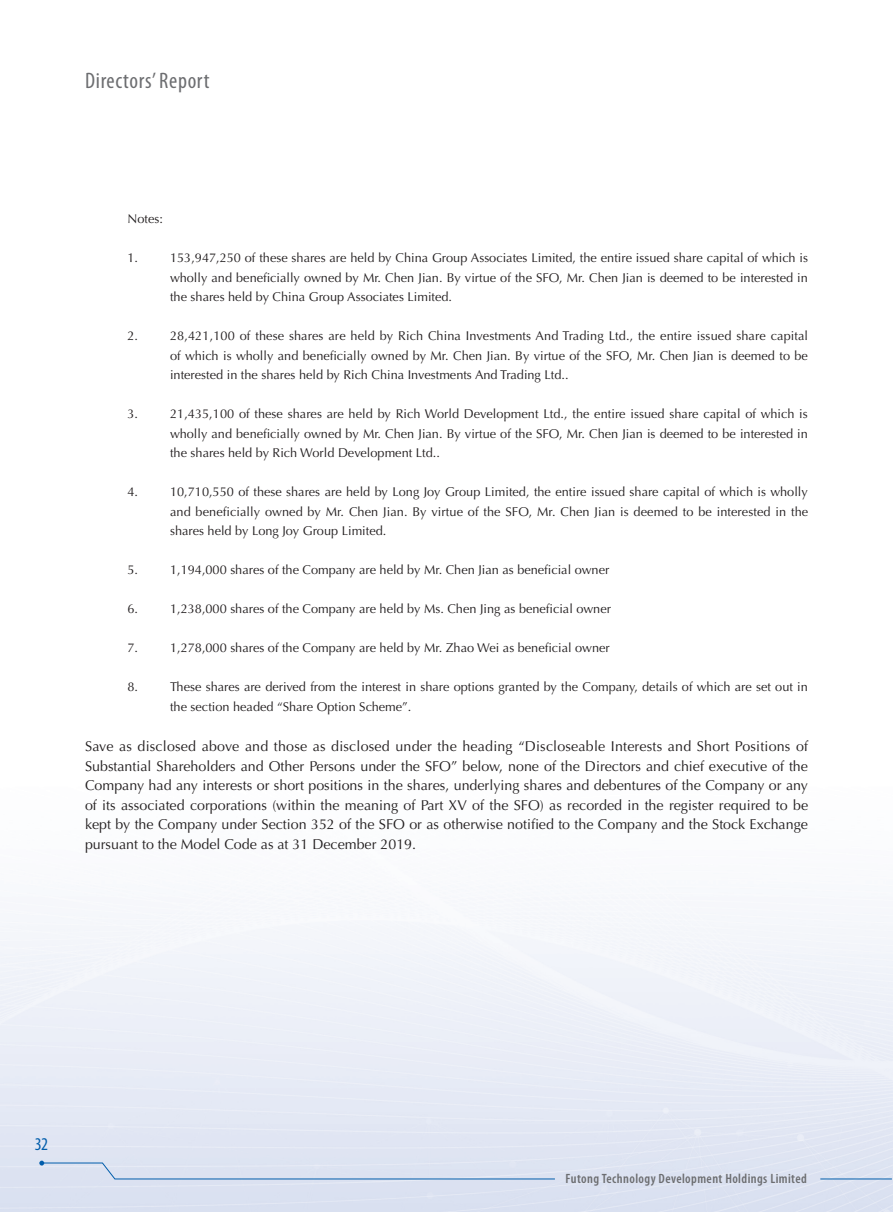
<style>
.page{position:relative;width:893px;height:1212px;background:#fff}
.page>*{position:absolute;margin:0;border:0;box-sizing:border-box;transform-origin:0 0}
.t1{font:condensed 22.5px "Myriad Pro";letter-spacing:.03em;color:#6c6d70}
.t2{font:condensed 18px "Myriad Pro";color:#015dab}
.t3{font:14.25px/19.5px "Optima LT Std";color:#231f20;text-align:justify}
.t4{font:600 condensed 13.5px "Myriad Pro";letter-spacing:.03em;color:#6c6d70}
.t5{font:12.75px/19.5px "Optima LT Std";color:#231f20;text-align:justify}
</style>
<div class="page">
<svg style="left:39px;top:1160px;width:517px;height:20px;background:#d1dced"></svg>
<hr style="left:820px;top:1178px;width:72px;height:1px;background:#015dab">
<h1 class="t1" style="left:85px;top:67px;width:126px">Directors’ Report</h1>
<p class="t5" style="left:128px;top:209px;width:37px">Notes:</p>
<p class="t5" style="left:128px;top:248px;width:12px">1.</p>
<p class="t5" style="left:170px;top:248px;width:639px">153,947,250 of these shares are held by China Group Associates Limited, the entire issued share capital of which is wholly and beneficially owned by Mr. Chen Jian. By virtue of the SFO, Mr. Chen Jian is deemed to be interested in the shares held by China Group Associates Limited.</p>
<p class="t5" style="left:128px;top:326px;width:12px">2.</p>
<p class="t5" style="left:170px;top:326px;width:640px">28,421,100 of these shares are held by Rich China Investments And Trading Ltd., the entire issued share capital of which is wholly and beneficially owned by Mr. Chen Jian. By virtue of the SFO, Mr. Chen Jian is deemed to be interested in the shares held by Rich China Investments And Trading Ltd..</p>
<p class="t5" style="left:128px;top:404px;width:12px">3.</p>
<p class="t5" style="left:170px;top:404px;width:639px">21,435,100 of these shares are held by Rich World Development Ltd., the entire issued share capital of which is wholly and beneficially owned by Mr. Chen Jian. By virtue of the SFO, Mr. Chen Jian is deemed to be interested in the shares held by Rich World Development Ltd..</p>
<p class="t5" style="left:128px;top:482px;width:12px">4.</p>
<p class="t5" style="left:170px;top:482px;width:640px">10,710,550 of these shares are held by Long Joy Group Limited, the entire issued share capital of which is wholly and beneficially owned by Mr. Chen Jian. By virtue of the SFO, Mr. Chen Jian is deemed to be interested in the shares held by Long Joy Group Limited.</p>
<p class="t5" style="left:128px;top:560px;width:12px">5.</p>
<p class="t5" style="left:170px;top:560px;width:441px">1,194,000 shares of the Company are held by Mr. Chen Jian as beneficial owner</p>
<p class="t5" style="left:128px;top:599px;width:12px">6.</p>
<p class="t5" style="left:170px;top:599px;width:442px">1,238,000 shares of the Company are held by Ms. Chen Jing as beneficial owner</p>
<p class="t5" style="left:128px;top:638px;width:12px">7.</p>
<p class="t5" style="left:170px;top:638px;width:441px">1,278,000 shares of the Company are held by Mr. Zhao Wei as beneficial owner</p>
<p class="t5" style="left:128px;top:677px;width:12px">8.</p>
<p class="t5" style="left:170px;top:677px;width:639px">These shares are derived from the interest in share options granted by the Company, details of which are set out in the section headed “Share Option Scheme”.</p>
<p class="t3" style="left:85px;top:737px;width:725px">Save as disclosed above and those as disclosed under the heading “Discloseable Interests and Short Positions of Substantial Shareholders and Other Persons under the SFO” below, none of the Directors and chief executive of the Company had any interests or short positions in the shares, underlying shares and debentures of the Company or any of its associated corporations (within the meaning of Part XV of the SFO) as recorded in the register required to be kept by the Company under Section 352 of the SFO or as otherwise notified to the Company and the Stock Exchange pursuant to the Model Code as at 31 December 2019.</p>
<h2 class="t2" style="left:35px;top:1133px;width:15px">32</h2>
<p class="t4" style="left:566px;top:1170px;width:243px">Futong Technology Development Holdings Limited</p>
</div>
